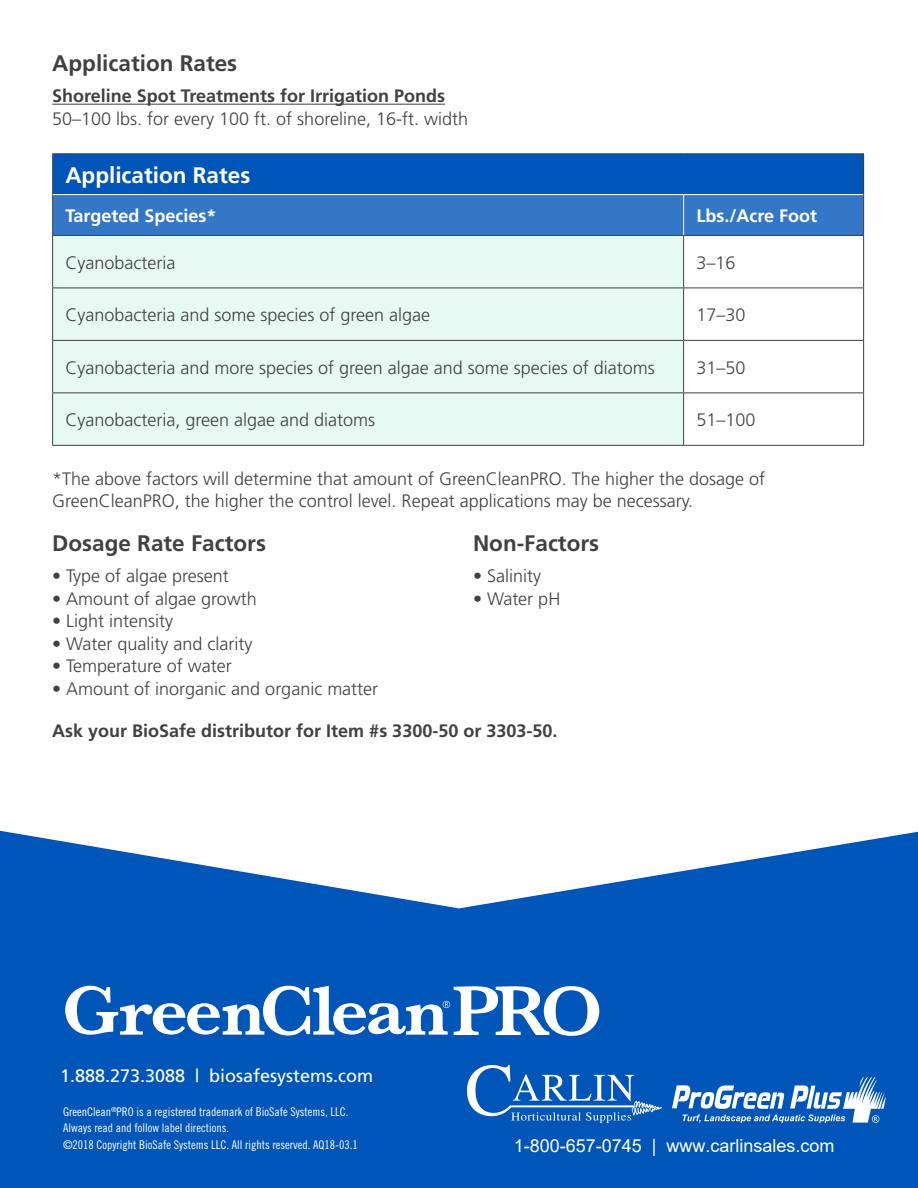
<style>
.page{position:relative;width:918px;height:1188px;background:#fff}
.page>*{position:absolute;margin:0;border:0;box-sizing:border-box;transform-origin:0 0}
.t1{font:700 22.5px "Frutiger";color:#414042}
.t2{font:700 22.5px "Frutiger";color:#fff}
.t3{font:300 18px/22.5px "Frutiger";color:#414042}
.t4{font:700 18px "Frutiger";color:#414042}
.t5{font:18px "Arial";color:#fff}
.t6{font:18px "Frutiger";color:#fff}
.t7{font:700 18px "Frutiger";color:#fff}
.t8{font:12px/16.5px "Trade Gothic LT Std Cn 18";color:#fff}
</style>
<div class="page">
<svg style="left:0;top:831px;width:918px;height:357px;background:#206ac1"></svg>
<hr style="left:52px;top:104px;width:393px;height:1px;background:#414042">
<div style="left:53px;top:154px;width:811px;height:41px;background:#0055b8"></div>
<div style="left:53px;top:195px;width:810px;height:40px;background:#3377c6"></div>
<div style="left:53px;top:236px;width:630px;height:209px;background:#e6f9f3"></div>
<hr style="left:52px;top:153px;width:632px;height:1px;background:#414042">
<hr style="left:52px;top:154px;width:1px;height:41px;background:#414042">
<hr style="left:684px;top:153px;width:180px;height:1px;background:#414042">
<hr style="left:863px;top:154px;width:1px;height:41px;background:#414042">
<hr style="left:52px;top:236px;width:1px;height:52px;background:#414042">
<hr style="left:683px;top:236px;width:1px;height:52px;background:#414042">
<hr style="left:863px;top:236px;width:1px;height:52px;background:#414042">
<hr style="left:52px;top:288px;width:632px;height:1px;background:#414042">
<hr style="left:52px;top:288px;width:1px;height:52px;background:#414042">
<hr style="left:684px;top:288px;width:180px;height:1px;background:#414042">
<hr style="left:683px;top:288px;width:1px;height:52px;background:#414042">
<hr style="left:863px;top:288px;width:1px;height:52px;background:#414042">
<hr style="left:52px;top:340px;width:632px;height:1px;background:#414042">
<hr style="left:52px;top:341px;width:1px;height:51px;background:#414042">
<hr style="left:684px;top:340px;width:180px;height:1px;background:#414042">
<hr style="left:683px;top:341px;width:1px;height:51px;background:#414042">
<hr style="left:863px;top:341px;width:1px;height:51px;background:#414042">
<hr style="left:52px;top:392px;width:632px;height:1px;background:#414042">
<hr style="left:52px;top:393px;width:1px;height:52px;background:#414042">
<hr style="left:684px;top:392px;width:180px;height:1px;background:#414042">
<hr style="left:683px;top:393px;width:1px;height:52px;background:#414042">
<hr style="left:863px;top:393px;width:1px;height:52px;background:#414042">
<hr style="left:52px;top:445px;width:632px;height:1px;background:#414042">
<hr style="left:684px;top:445px;width:180px;height:1px;background:#414042">
<hr style="left:53px;top:194px;width:631px;height:1px;background:#fff">
<hr style="left:684px;top:194px;width:179px;height:1px;background:#fff">
<hr style="left:683px;top:195px;width:1px;height:40px;background:#fff">
<hr style="left:52px;top:195px;width:1px;height:40px;background:#414042">
<hr style="left:863px;top:195px;width:1px;height:40px;background:#414042">
<hr style="left:52px;top:235px;width:632px;height:1px;background:#414042">
<hr style="left:684px;top:235px;width:180px;height:1px;background:#414042">
<svg style="left:65px;top:986px;width:534px;height:50px"></svg>
<img style="left:468px;top:1065px;width:193px;height:57px">
<img style="left:673px;top:1075px;width:212px;height:47px">
<p class="t1" style="left:52px;top:50px;width:187px">Application Rates</p>
<p class="t4" style="left:52px;top:86px;width:394px">Shoreline Spot Treatments for Irrigation Ponds</p>
<p class="t3" style="left:52px;top:107px;width:417px">50–100 lbs. for every 100 ft. of shoreline, 16-ft. width</p>
<p class="t2" style="left:65px;top:162px;width:187px">Application Rates</p>
<p class="t7" style="left:65px;top:205px;width:153px">Targeted Species*</p>
<p class="t7" style="left:696px;top:205px;width:122px">Lbs./Acre Foot</p>
<p class="t3" style="left:65px;top:251px;width:111px">Cyanobacteria</p>
<p class="t3" style="left:696px;top:251px;width:41px">3–16</p>
<p class="t3" style="left:65px;top:304px;width:366px">Cyanobacteria and some species of green algae</p>
<p class="t3" style="left:696px;top:304px;width:51px">17–30</p>
<p class="t3" style="left:65px;top:356px;width:591px">Cyanobacteria and more species of green algae and some species of diatoms</p>
<p class="t3" style="left:696px;top:356px;width:51px">31–50</p>
<p class="t3" style="left:65px;top:409px;width:311px">Cyanobacteria, green algae and diatoms</p>
<p class="t3" style="left:696px;top:409px;width:61px">51–100</p>
<p class="t3" style="left:52px;top:467px;width:714px">*The above factors will determine that amount of GreenCleanPRO. The higher the dosage of<br>GreenCleanPRO, the higher the control level. Repeat applications may be necessary.</p>
<p class="t1" style="left:52px;top:530px;width:215px">Dosage Rate Factors</p>
<p class="t3" style="left:52px;top:565px;width:178px">• Type of algae present</p>
<p class="t3" style="left:52px;top:587px;width:206px">• Amount of algae growth</p>
<p class="t3" style="left:52px;top:610px;width:122px">• Light intensity</p>
<p class="t3" style="left:52px;top:632px;width:202px">• Water quality and clarity</p>
<p class="t3" style="left:52px;top:655px;width:181px">• Temperature of water</p>
<p class="t3" style="left:52px;top:677px;width:328px">• Amount of inorganic and organic matter</p>
<p class="t1" style="left:473px;top:530px;width:128px">Non-Factors</p>
<p class="t3" style="left:473px;top:565px;width:69px">• Salinity</p>
<p class="t3" style="left:473px;top:587px;width:89px">• Water pH</p>
<p class="t4" style="left:52px;top:721px;width:507px">Ask your BioSafe distributor for Item #s 3300-50 or 3303-50.</p>
<p class="t6" style="left:60px;top:1065px;width:315px">1.888.273.3088 | biosafesystems.com</p>
<p class="t8" style="left:63px;top:1103px;width:296px">GreenClean<sup>®</sup>PRO is a registered trademark of BioSafe Systems, LLC.<br>Always read and follow label directions.<br>©2018 Copyright BioSafe Systems LLC. All rights reserved. AQ18-03.1</p>
<p class="t5" style="left:514px;top:1134px;width:322px">1-800-657-0745 | www.carlinsales.com</p>
</div>
